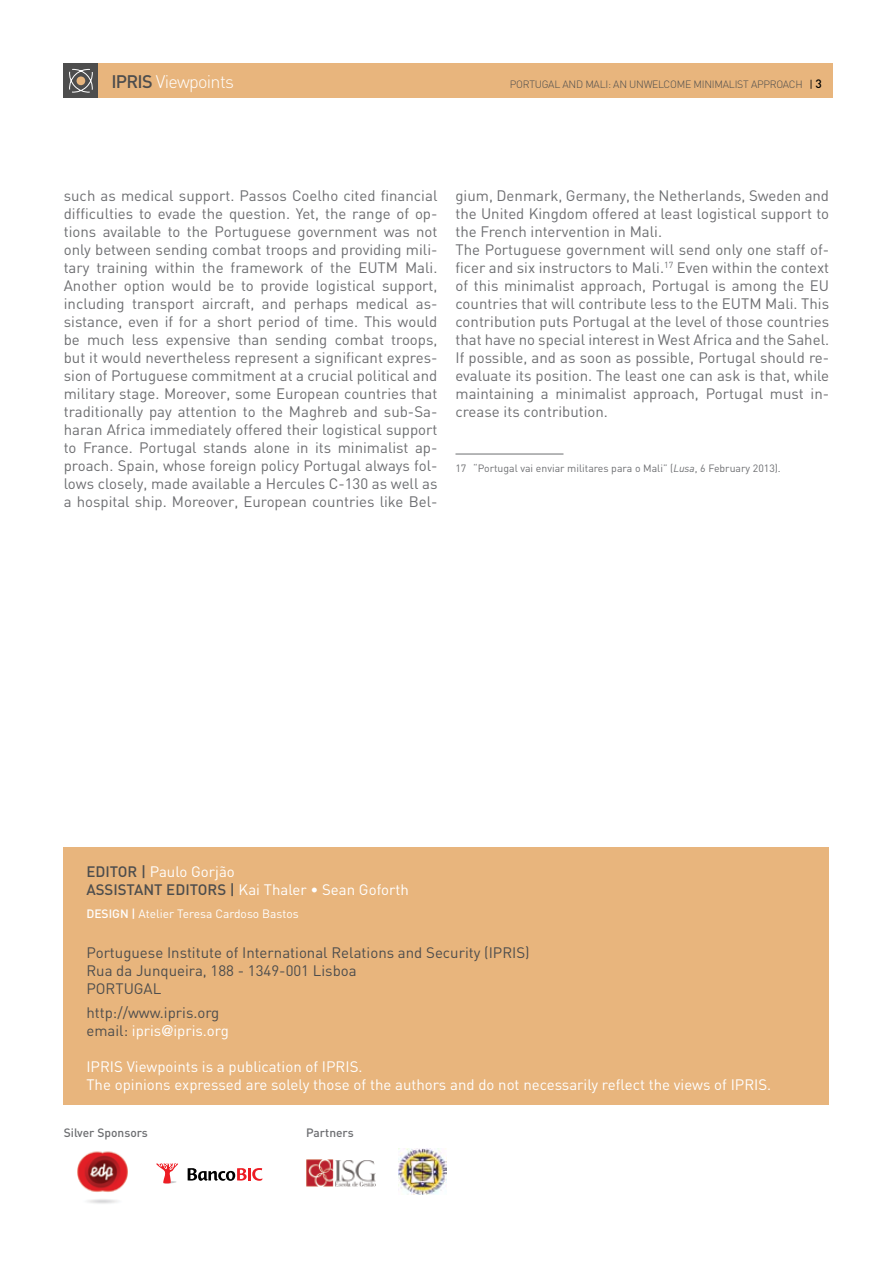
<style>
.page{position:relative;width:893px;height:1263px;background:#fff}
.page>*{position:absolute;margin:0;border:0;box-sizing:border-box;transform-origin:0 0}
.t1{font:300 18px "DIN";letter-spacing:-.04em;color:#fff}
.t2{font:15px/18px "DIN";color:#6d6e71;text-align:justify}
.t3{font:15px/18px "DIN";color:#fff}
.t4{font:15px/18px "DIN";color:#4d4d4d}
.t5{font:500 15px/18px "DIN";color:#4d4d4d}
.t6{font:12px "DIN";color:#fff}
.t7{font:500 12px "DIN";color:#6d6e71}
.t8{font:10.5px "DIN";color:#6d6e71}
.t9{font:300 10.5px "DIN";letter-spacing:-.025em;color:#4d4d4d}
.s1{font-weight:500;color:#4d4d4d}
.s2{font-weight:400;color:#000}
.s3{font-weight:500;font-size:12px;color:#000}
.s4{font-style:italic}
.s5{font-weight:400;color:#fff}
.s6{font-weight:500}
.s7{color:#fff}
.s8{font-family:"Helvetica Neue";font-weight:500;color:#fff}
</style>
<div class="page">
<div style="left:97px;top:64px;width:735px;height:34px;background:#e8b57d"></div>
<div style="left:64px;top:64px;width:34px;height:34px;background:#4d4d4d"></div>
<svg style="left:69px;top:69px;width:24px;height:23px"></svg>
<img style="left:77px;top:1151px;width:51px;height:53px">
<div style="left:64px;top:847px;width:765px;height:258px;background:#e8b57d"></div>
<img style="left:306px;top:1159px;width:70px;height:27px">
<img style="left:398px;top:1148px;width:49px;height:46px">
<hr style="left:455px;top:454px;width:108px;height:1px;background:#6d6e71">
<svg style="left:156px;top:1163px;width:22px;height:21px"></svg>
<svg style="left:188px;top:1168px;width:74px;height:13px"></svg>
<p class="t1" style="left:111px;top:71px;width:124px"><span class="s1">IPRIS</span> VIEWPOINTS</p>
<p class="t9" style="left:510px;top:78px;width:314px">PORTU GAL AND MALI: AN UNWELCOM E MINIMALIST APPROACH <span class="s2">|</span> <span class="s3">3</span></p>
<p class="t2" style="left:64px;top:186px;width:375px">such as medical support. Passos Coelho cited financial difficulties to evade the question. Yet, the range of op&shy;tions available to the Portuguese government was not only between sending combat troops and providing mili&shy;tary training within the framework of the EUTM Mali.<br>Another option would be to provide logistical support, including transport aircraft, and perhaps medical as&shy;sistance, even if for a short period of time. This would be much less expensive than sending combat troops, but it would nevertheless represent a significant expres&shy;sion of Portuguese commitment at a crucial political and military stage. Moreover, some European countries that traditionally pay attention to the Maghreb and sub-Sa&shy;haran Africa immediately offered their logistical support to France. Portugal stands alone in its minimalist ap&shy;proach. Spain, whose foreign policy Portugal always fol&shy;lows closely, made available a Hercules C-130 as well as a hospital ship. Moreover, European countries like Bel-</p>
<p class="t2" style="left:455px;top:187px;width:375px;text-align:left">gium, Denmark, Germany, the Netherlands, Sweden and the United Kingdom offered at least logistical support to the French intervention in Mali.<br>The Portuguese government will send only one staff of&shy;ficer and six instructors to Mali.<sup>17</sup> Even within the context of this minimalist approach, Portugal is among the EU countries that will contribute less to the EUTM Mali. This contribution puts Portugal at the level of those countries that have no special interest in West Africa and the Sahel.<br>If possible, and as soon as possible, Portugal should re&shy;evaluate its position. The least one can ask is that, while maintaining a minimalist approach, Portugal must in&shy;crease its contribution.</p>
<p class="t8" style="left:455px;top:462px;width:327px">17 “Portugal vai enviar militares para o Mali” (<span class="s4">Lusa</span>, 6 February 2013).</p>
<p class="t5" style="left:86px;top:862px;width:150px">Editor | <span class="s5">Paulo Gorjão </span>assis</p>
<p class="t3" style="left:127px;top:880px;width:284px"><span class="s1">tant editors |</span> Kai Thaler • Sean Goforth</p>
<p class="t6" style="left:86px;top:906px;width:214px"><span class="s6">DESIGN |</span> Atelier Teresa Cardoso Bastos</p>
<p class="t4" style="left:86px;top:943px;width:445px">Portuguese Institute of International Relations and Security (IPRIS)<br>Rua da Junqueira, 188 - 1349-001 Lisboa<br>PORTUGAL</p>
<p class="t4" style="left:86px;top:1003px;width:144px">http://www.ipris.org email: <span class="s7">ipris</span><span class="s8">@</span><span class="s7">ipris.org</span></p>
<p class="t3" style="left:86px;top:1057px;width:686px">IPRIS Viewpoints is a publication of IPRIS.<br>The opinions expressed are solely those of the authors and do not necessarily reflect the views of IPRIS.</p>
<p class="t7" style="left:64px;top:1125px;width:86px">Silver Sponsors</p>
<p class="t7" style="left:306px;top:1125px;width:49px">Partners</p>
</div>
